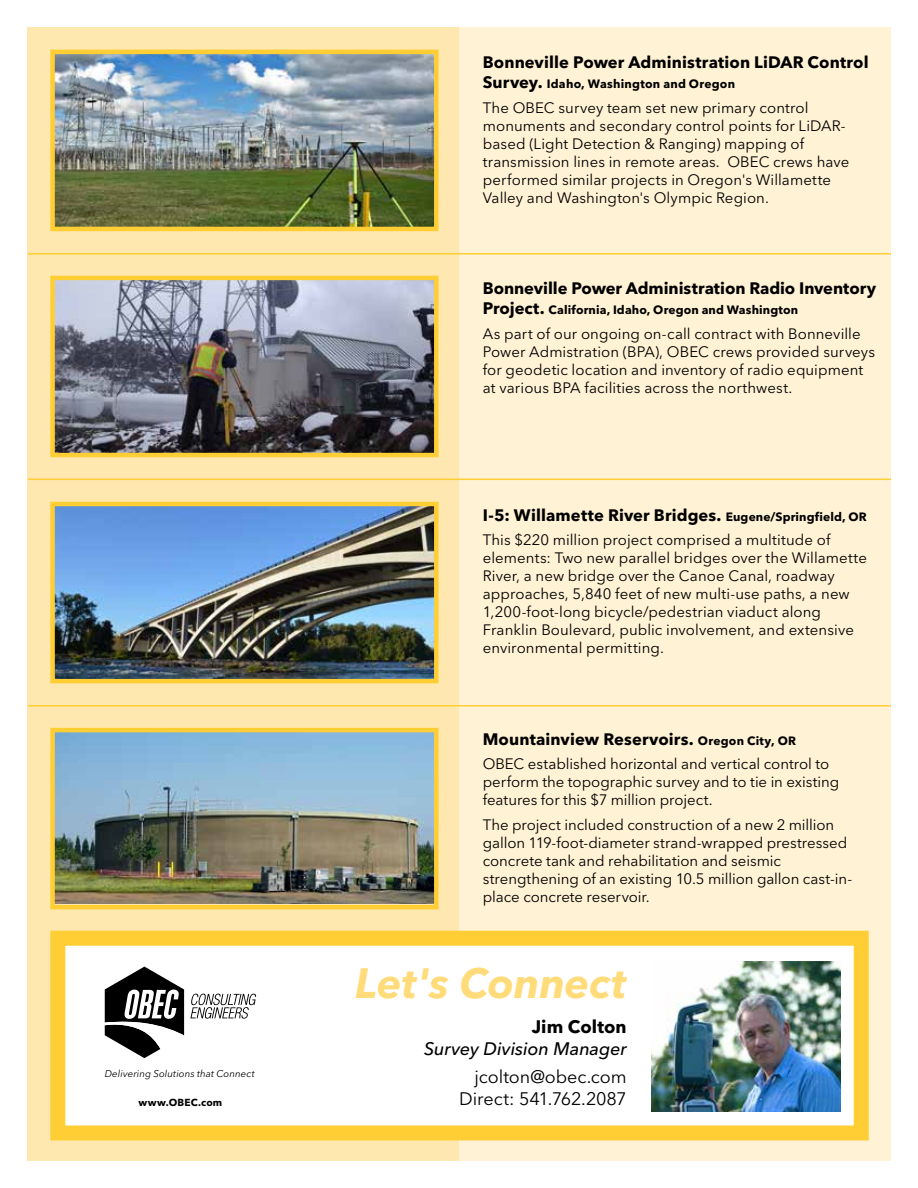
<style>
.page{position:relative;width:918px;height:1188px;background:#fff}
.page>*{position:absolute;margin:0;border:0;box-sizing:border-box;transform-origin:0 0}
.t1{font:italic 700 42px "Avenir Next";letter-spacing:-.005em;color:#ffdb79}
.t2{font:18px/21.6px "Avenir Next";letter-spacing:-.005em;color:#000;text-align:right}
.t3{font:italic 500 18px "Avenir Next";letter-spacing:-.005em;color:#000}
.t4{font:700 18px "Avenir Next";color:#000}
.t5{font:700 16.5px "Avenir Next";letter-spacing:.005em;color:#000}
.t6{font:15px/18px "Avenir Next";letter-spacing:.005em;color:#000}
.t7{font:700 12px "Avenir Next";letter-spacing:.015em;color:#000}
.t8{font:700 10.2px "Avenir Next";letter-spacing:.015em;color:#000}
.t9{font:italic 9.75px "Avenir Next";letter-spacing:.01em;color:#000}
.s1{font-size:16.5px}
.s2{font-size:12px}
</style>
<div class="page">
<div style="left:446px;top:27px;width:445px;height:1134px;background:#fff2d5"></div>
<div style="left:28px;top:27px;width:431px;height:1134px;background:#ffe8b0"></div>
<img style="left:55px;top:55px;width:379px;height:171px">
<div style="left:50px;top:50px;width:389px;height:181px;border:4px solid #ffce35"></div>
<img style="left:55px;top:281px;width:379px;height:171px">
<div style="left:50px;top:276px;width:389px;height:181px;border:4px solid #ffce35"></div>
<img style="left:55px;top:507px;width:379px;height:171px">
<div style="left:50px;top:502px;width:389px;height:181px;border:4px solid #ffce35"></div>
<img style="left:55px;top:733px;width:379px;height:170px">
<div style="left:50px;top:728px;width:389px;height:181px;border:4px solid #ffce35"></div>
<hr style="left:28px;top:253px;width:863px;height:2px;background:#ffce35">
<hr style="left:28px;top:479px;width:863px;height:1px;background:#ffce35">
<hr style="left:28px;top:705px;width:863px;height:2px;background:#ffce35">
<div style="left:50px;top:931px;width:819px;height:209px;background:#fff;border:15px solid #ffce35"></div>
<img style="left:651px;top:961px;width:189px;height:150px">
<svg style="left:105px;top:967px;width:79px;height:91px"></svg>
<svg style="left:190px;top:994px;width:66px;height:25px"></svg>
<p class="t9" style="left:105px;top:1068px;width:152px">Delivering Solutions that Connect</p>
<p class="t8" style="left:139px;top:1096px;width:85px">www.OBEC.com</p>
<p class="t5" style="left:483px;top:52px;width:387px">Bonneville Power Administration LiDAR Control</p>
<p class="t7" style="left:483px;top:77px;width:254px"><span class="s1">Survey.</span> Idaho, Washington and Oregon</p>
<p class="t6" style="left:483px;top:99px;width:368px">The OBEC survey team set new primary control monuments and secondary control points for LiDAR&shy;based (Light Detection &amp; Ranging) mapping of transmission lines in remote areas. OBEC crews have performed similar projects in Oregon's Willamette Valley and Washington's Olympic Region.</p>
<p class="t5" style="left:483px;top:279px;width:395px">Bonneville Power Administration Radio Inventory</p>
<p class="t7" style="left:483px;top:303px;width:317px"><span class="s1">Project.</span> California, Idaho, Oregon and Washington</p>
<p class="t6" style="left:483px;top:325px;width:394px">As part of our ongoing on-call contract with Bonneville Power Admistration (BPA), OBEC crews provided surveys for geodetic location and inventory of radio equipment at various BPA facilities across the northwest.</p>
<p class="t5" style="left:483px;top:505px;width:386px">I-5: Willamette River Bridges. <span class="s2">Eugene/Springfield, OR</span></p>
<p class="t6" style="left:483px;top:531px;width:386px">This $220 million project comprised a multitude of elements: Two new parallel bridges over the Willamette River, a new bridge over the Canoe Canal, roadway approaches, 5,840 feet of new multi-use paths, a new 1,200-foot-long bicycle/pedestrian viaduct along Franklin Boulevard, public involvement, and extensive environmental permitting.</p>
<p class="t5" style="left:483px;top:729px;width:315px">Mountainview Reservoirs. <span class="s2">Oregon City, OR</span></p>
<p class="t6" style="left:483px;top:755px;width:358px">OBEC established horizontal and vertical control to perform the topographic survey and to tie in existing features for this $7 million project.</p>
<p class="t6" style="left:483px;top:816px;width:371px">The project included construction of a new 2 million gallon 119-foot-diameter strand-wrapped prestressed concrete tank and rehabilitation and seismic strengthening of an existing 10.5 million gallon cast-in&shy;place concrete reservoir.</p>
<h1 class="t1" style="left:355px;top:958px;width:273px">Let's Connect</h1>
<p class="t4" style="left:532px;top:1016px;width:96px">Jim Colton</p>
<p class="t3" style="left:424px;top:1038px;width:204px">Survey Division Manager</p>
<p class="t2" style="left:459px;top:1066px;width:169px">jcolton@obec.com<br>Direct: 541.762.2087</p>
</div>
